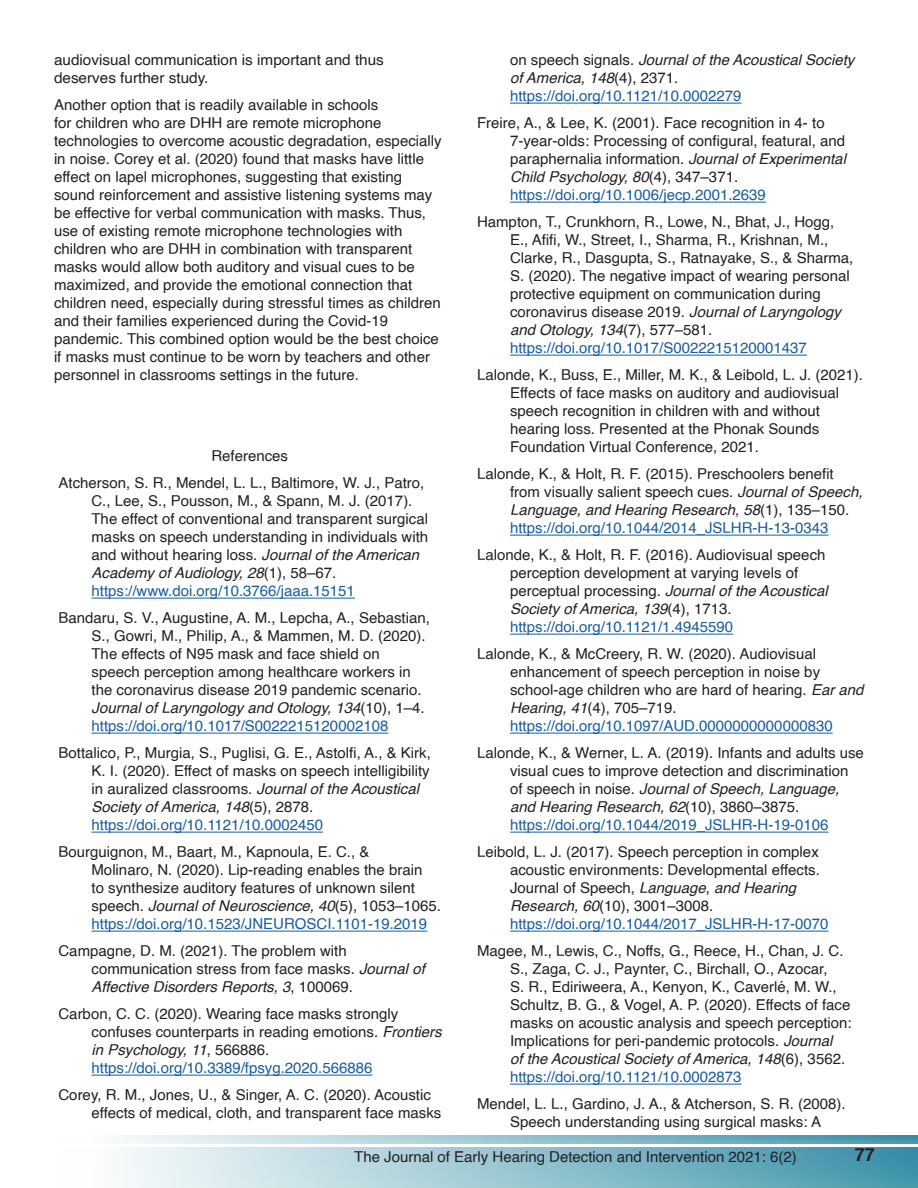
<style>
.page{position:relative;width:918px;height:1188px;background:#fff}
.page>*{position:absolute;margin:0;border:0;box-sizing:border-box;transform-origin:0 0}
.t1{font:700 18px "Helvetica";color:#231f20}
.t2{font:15px/18px "Helvetica";color:#231f20}
.t3{font:15px "Helvetica";color:#175d9e}
.t4{font:italic 15px/18px "Helvetica";color:#231f20}
.s1{font-style:italic}
.s2{color:#175d9e}
.s3{font-style:normal}
</style>
<div class="page">
<div style="left:61px;top:1148px;width:857px;height:40px;background:linear-gradient(to right,#fff,#3b91a8)"></div>
<svg style="left:122px;top:1136px;width:796px;height:7px;background:#98c5d1"></svg>
<hr style="left:92px;top:598px;width:263px;height:1px;background:#175d9e">
<hr style="left:92px;top:733px;width:296px;height:1px;background:#175d9e">
<hr style="left:92px;top:832px;width:231px;height:1px;background:#175d9e">
<hr style="left:92px;top:931px;width:335px;height:1px;background:#175d9e">
<hr style="left:92px;top:1075px;width:281px;height:1px;background:#175d9e">
<hr style="left:510px;top:103px;width:232px;height:1px;background:#175d9e">
<hr style="left:510px;top:202px;width:256px;height:1px;background:#175d9e">
<hr style="left:510px;top:355px;width:297px;height:1px;background:#175d9e">
<hr style="left:510px;top:535px;width:319px;height:1px;background:#175d9e">
<hr style="left:510px;top:634px;width:223px;height:1px;background:#175d9e">
<hr style="left:510px;top:733px;width:323px;height:1px;background:#175d9e">
<hr style="left:510px;top:832px;width:319px;height:1px;background:#175d9e">
<hr style="left:510px;top:931px;width:319px;height:1px;background:#175d9e">
<hr style="left:510px;top:1084px;width:232px;height:1px;background:#175d9e">
<p class="t2" style="left:54px;top:51px;width:331px">audiovisual communication is important and thus deserves further study.</p>
<p class="t2" style="left:54px;top:96px;width:389px">Another option that is readily available in schools<br>for children who are DHH are remote microphone technologies to overcome acoustic degradation, especially in noise. Corey et al. (2020) found that masks have little effect on lapel microphones, suggesting that existing sound reinforcement and assistive listening systems may be effective for verbal communication with masks. Thus, use of existing remote microphone technologies with children who are DHH in combination with transparent masks would allow both auditory and visual cues to be maximized, and provide the emotional connection that children need, especially during stressful times as children and their families experienced during the Covid-19 pandemic. This combined option would be the best choice if masks must continue to be worn by teachers and other personnel in classrooms settings in the future.</p>
<p class="t2" style="left:211px;top:447px;width:78px">References</p>
<p class="t2" style="left:92px;top:474px;width:338px;text-indent:-33px">Atcherson, S. R., Mendel, L. L., Baltimore, W. J., Patro, C., Lee, S., Pousson, M., &amp; Spann, M. J. (2017).<br>The effect of conventional and transparent surgical masks on speech understanding in individuals with and without hearing loss. <span class="s1">Journal of the American Academy of Audiology, 28</span>(1), 58–67.</p>
<p class="t3" style="left:92px;top:579px;width:265px">https://www.doi.org/10.3766/jaaa.15151</p>
<p class="t2" style="left:92px;top:609px;width:340px;text-indent:-33px">Bandaru, S. V., Augustine, A. M., Lepcha, A., Sebastian, S., Gowri, M., Philip, A., &amp; Mammen, M. D. (2020).<br>The effects of N95 mask and face shield on speech perception among healthcare workers in the coronavirus disease 2019 pandemic scenario.<br><span class="s1">Journal of Laryngology and Otology, 134</span>(10), 1–4. <span class="s2">https://doi.org/10.1017/S0022215120002108</span></p>
<p class="t2" style="left:92px;top:744px;width:341px;text-indent:-33px">Bottalico, P., Murgia, S., Puglisi, G. E., Astolfi, A., &amp; Kirk, K. I. (2020). Effect of masks on speech intelligibility in auralized classrooms. <span class="s1">Journal of the Acoustical Society of America, 148</span>(5), 2878.</p>
<p class="t3" style="left:92px;top:813px;width:233px">https://doi.org/10.1121/10.0002450</p>
<p class="t2" style="left:92px;top:843px;width:351px;text-indent:-33px">Bourguignon, M., Baart, M., Kapnoula, E. C., &amp;<br>Molinaro, N. (2020). Lip-reading enables the brain<br>to synthesize auditory features of unknown silent speech. <span class="s1">Journal of Neuroscience, 40</span>(5), 1053–1065. <span class="s2">https://doi.org/10.1523/JNEUROSCI.1101-19.2019</span></p>
<p class="t2" style="left:92px;top:942px;width:335px;text-indent:-33px">Campagne, D. M. (2021). The problem with communication stress from face masks. <span class="s1">Journal of<br>Affective Disorders Reports, 3</span>, 100069.</p>
<p class="t2" style="left:92px;top:1005px;width:352px;text-indent:-33px">Carbon, C. C. (2020). Wearing face masks strongly confuses counterparts in reading emotions. <span class="s1">Frontiers in Psychology, 11</span>, 566886.</p>
<p class="t3" style="left:92px;top:1056px;width:283px">https://doi.org/10.3389/fpsyg.2020.566886</p>
<p class="t2" style="left:92px;top:1086px;width:351px;text-indent:-33px">Corey, R. M., Jones, U., &amp; Singer, A. C. (2020). Acoustic effects of medical, cloth, and transparent face masks</p>
<p class="t4" style="left:510px;top:51px;width:346px"><span class="s3">on speech signals.</span> Journal of the Acoustical Society of America, 148<span class="s3">(4), 2371.</span></p>
<p class="t3" style="left:510px;top:84px;width:233px">https://doi.org/10.1121/10.0002279</p>
<p class="t2" style="left:510px;top:114px;width:337px;text-indent:-33px">Freire, A., &amp; Lee, K. (2001). Face recognition in 4- to 7-year-olds: Processing of configural, featural, and paraphernalia information. <span class="s1">Journal of Experimental Child Psychology, 80</span>(4), 347–371.</p>
<p class="t3" style="left:510px;top:183px;width:258px">https://doi.org/10.1006/jecp.2001.2639</p>
<p class="t2" style="left:510px;top:213px;width:345px;text-indent:-33px">Hampton, T., Crunkhorn, R., Lowe, N., Bhat, J., Hogg, E., Afifi, W., Street, I., Sharma, R., Krishnan, M., Clarke, R., Dasgupta, S., Ratnayake, S., &amp; Sharma, S. (2020). The negative impact of wearing personal protective equipment on communication during coronavirus disease 2019. <span class="s1">Journal of Laryngology and Otology, 134</span>(7), 577–581.</p>
<p class="t3" style="left:510px;top:336px;width:298px">https://doi.org/10.1017/S0022215120001437</p>
<p class="t2" style="left:510px;top:366px;width:355px;text-indent:-33px">Lalonde, K., Buss, E., Miller, M. K., &amp; Leibold, L. J. (2021).<br>Effects of face masks on auditory and audiovisual speech recognition in children with and without hearing loss. Presented at the Phonak Sounds Foundation Virtual Conference, 2021.</p>
<p class="t2" style="left:510px;top:465px;width:354px;text-indent:-33px">Lalonde, K., &amp; Holt, R. F. (2015). Preschoolers benefit from visually salient speech cues. <span class="s1">Journal of Speech, Language, and Hearing Research, 58</span>(1), 135–150. <span class="s2">https://doi.org/10.1044/2014_JSLHR-H-13-0343</span></p>
<p class="t2" style="left:510px;top:546px;width:319px;text-indent:-33px">Lalonde, K., &amp; Holt, R. F. (2016). Audiovisual speech perception development at varying levels of perceptual processing. <span class="s1">Journal of the Acoustical Society of America, 139</span>(4), 1713.</p>
<p class="t3" style="left:510px;top:615px;width:225px">https://doi.org/10.1121/1.4945590</p>
<p class="t2" style="left:510px;top:645px;width:355px;text-indent:-33px">Lalonde, K., &amp; McCreery, R. W. (2020). Audiovisual enhancement of speech perception in noise by school-age children who are hard of hearing. <span class="s1">Ear and Hearing, 41</span>(4), 705–719.</p>
<p class="t3" style="left:510px;top:714px;width:324px">https://doi.org/10.1097/AUD.0000000000000830</p>
<p class="t2" style="left:510px;top:744px;width:355px;text-indent:-33px">Lalonde, K., &amp; Werner, L. A. (2019). Infants and adults use visual cues to improve detection and discrimination of speech in noise. <span class="s1">Journal of Speech, Language, and Hearing Research, 62</span>(10), 3860–3875.</p>
<p class="t3" style="left:510px;top:813px;width:320px">https://doi.org/10.1044/2019_JSLHR-H-19-0106</p>
<p class="t2" style="left:510px;top:843px;width:311px;text-indent:-33px">Leibold, L. J. (2017). Speech perception in complex acoustic environments: Developmental effects.<br>Journal of Speech, <span class="s1">Language, and Hearing Research, 60</span>(10), 3001–3008.</p>
<p class="t3" style="left:510px;top:912px;width:320px">https://doi.org/10.1044/2017_JSLHR-H-17-0070</p>
<p class="t2" style="left:510px;top:942px;width:343px;text-indent:-33px">Magee, M., Lewis, C., Noffs, G., Reece, H., Chan, J. C.<br>S., Zaga, C. J., Paynter, C., Birchall, O., Azocar,<br>S. R., Ediriweera, A., Kenyon, K., Caverlé, M. W., Schultz, B. G., &amp; Vogel, A. P. (2020). Effects of face masks on acoustic analysis and speech perception:<br>Implications for peri-pandemic protocols. <span class="s1">Journal<br>of the Acoustical Society of America, 148</span>(6), 3562. <span class="s2">https://doi.org/10.1121/10.0002873</span></p>
<p class="t2" style="left:477px;top:1095px;width:370px;text-align:center">Mendel, L. L., Gardino, J. A., &amp; Atcherson, S. R. (2008).<br>Speech understanding using surgical masks: A</p>
<p class="t2" style="left:354px;top:1148px;width:444px">The Journal of Early Hearing Detection and Intervention 2021: 6(2)</p>
<p class="t1" style="left:855px;top:1140px;width:22px">77</p>
</div>
